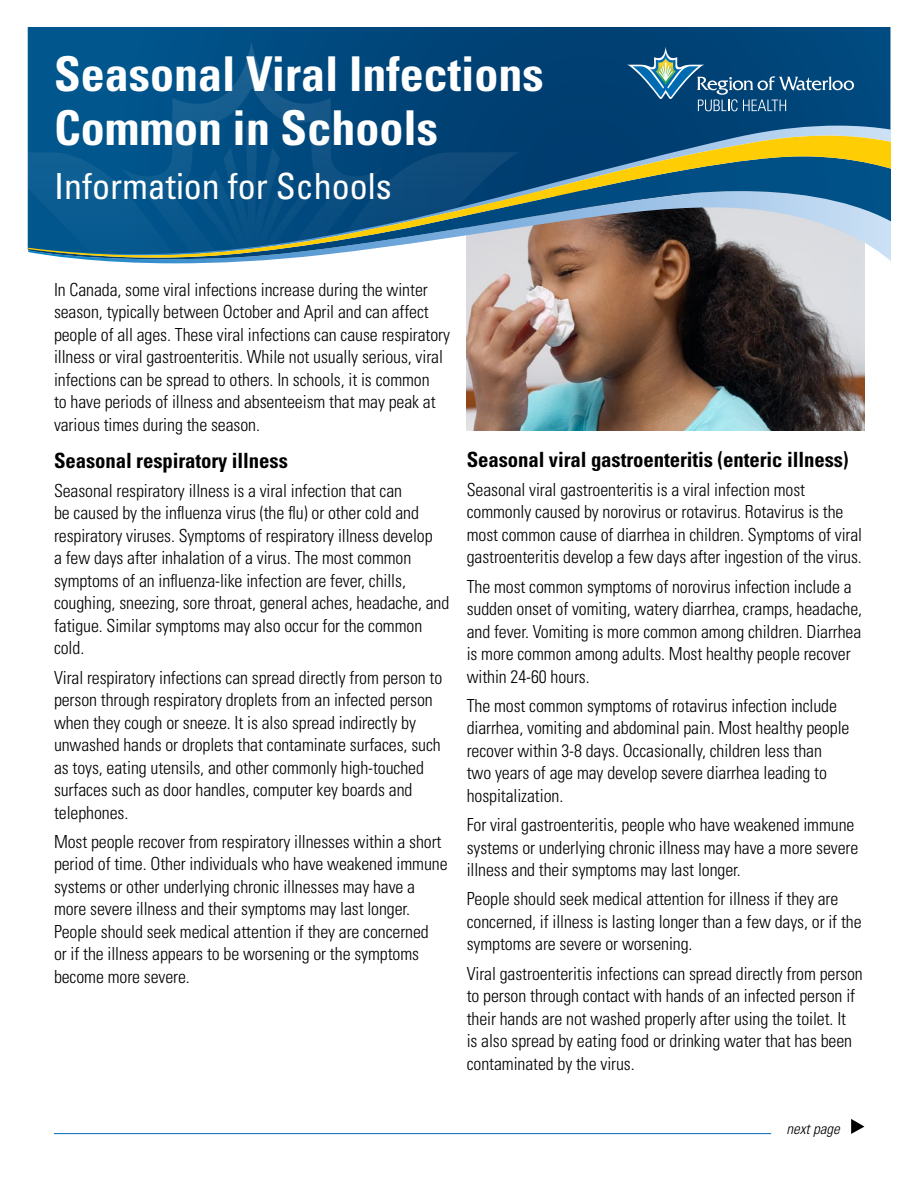
<style>
.page{position:relative;width:918px;height:1188px;background:#fff}
.page>*{position:absolute;margin:0;border:0;box-sizing:border-box;transform-origin:0 0}
.t1{font:700 condensed 48px/54px "Univers";color:#fff}
.t2{font:condensed 36px "Univers";color:#fff}
.t3{font:700 condensed 21px "Univers LT Std";letter-spacing:-.005em;color:#000}
.t4{font:300 condensed 18px/22.5px "Univers LT Std";letter-spacing:-.005em;color:#000}
.t5{font:italic 300 condensed 15px "Univers";color:#000}
</style>
<div class="page">
<img style="left:466px;top:263px;width:398px;height:168px">
<svg style="left:28px;top:27px;width:862px;height:99px;background:#004478"></svg>
<svg style="left:28px;top:41px;width:492px;height:90px;background:#024d82"></svg>
<svg style="left:195px;top:118px;width:114px;height:8px"></svg>
<svg style="left:81px;top:259px;width:810px;height:4px"></svg>
<svg style="left:37px;top:126px;width:854px;height:5px;background:#155687"></svg>
<svg style="left:28px;top:131px;width:863px;height:127px;background:#406f86"></svg>
<svg style="left:627px;top:47px;width:227px;height:64px;background:#1c5a87"></svg>
<svg style="left:851px;top:1119px;width:13px;height:15px"></svg>
<hr style="left:54px;top:1133px;width:717px;height:1px;background:#006ab6">
<h1 class="t1" style="left:54px;top:46px;width:491px">Seasonal Viral Infections<br>Common in Schools</h1>
<h1 class="t2" style="left:54px;top:164px;width:339px">Information for Schools</h1>
<p class="t4" style="left:54px;top:278px;width:398px">In Canada, some viral infections increase during the winter season, typically between October and April and can affect people of all ages. These viral infections can cause respiratory illness or viral gastroenteritis. While not usually serious, viral infections can be spread to others. In schools, it is common<br>to have periods of illness and absenteeism that may peak at various times during the season.</p>
<h2 class="t3" style="left:54px;top:447px;width:235px">Seasonal respiratory illness</h2>
<p class="t4" style="left:54px;top:479px;width:397px">Seasonal respiratory illness is a viral infection that can<br>be caused by the influenza virus (the flu) or other cold and respiratory viruses. Symptoms of respiratory illness develop<br>a few days after inhalation of a virus. The most common symptoms of an influenza-like infection are fever, chills, coughing, sneezing, sore throat, general aches, headache, and fatigue. Similar symptoms may also occur for the common cold.</p>
<p class="t4" style="left:54px;top:666px;width:390px">Viral respiratory infections can spread directly from person to person through respiratory droplets from an infected person when they cough or sneeze. It is also spread indirectly by unwashed hands or droplets that contaminate surfaces, such as toys, eating utensils, and other commonly high-touched surfaces such as door handles, computer key boards and telephones.</p>
<p class="t4" style="left:54px;top:830px;width:395px">Most people recover from respiratory illnesses within a short period of time. Other individuals who have weakened immune systems or other underlying chronic illnesses may have a more severe illness and their symptoms may last longer.<br>People should seek medical attention if they are concerned<br>or if the illness appears to be worsening or the symptoms become more severe.</p>
<h2 class="t3" style="left:467px;top:446px;width:384px">Seasonal viral gastroenteritis (enteric illness)</h2>
<p class="t4" style="left:467px;top:478px;width:397px">Seasonal viral gastroenteritis is a viral infection most commonly caused by norovirus or rotavirus. Rotavirus is the most common cause of diarrhea in children. Symptoms of viral gastroenteritis develop a few days after ingestion of the virus.</p>
<p class="t4" style="left:467px;top:575px;width:397px">The most common symptoms of norovirus infection include a sudden onset of vomiting, watery diarrhea, cramps, headache, and fever. Vomiting is more common among children. Diarrhea is more common among adults. Most healthy people recover within 24-60 hours.</p>
<p class="t4" style="left:467px;top:694px;width:384px">The most common symptoms of rotavirus infection include diarrhea, vomiting and abdominal pain. Most healthy people recover within 3-8 days. Occasionally, children less than two years of age may develop severe diarrhea leading to hospitalization.</p>
<p class="t4" style="left:467px;top:814px;width:393px">For viral gastroenteritis, people who have weakened immune systems or underlying chronic illness may have a more severe illness and their symptoms may last longer.</p>
<p class="t4" style="left:467px;top:888px;width:396px">People should seek medical attention for illness if they are concerned, if illness is lasting longer than a few days, or if the symptoms are severe or worsening.</p>
<p class="t4" style="left:467px;top:962px;width:398px">Viral gastroenteritis infections can spread directly from person to person through contact with hands of an infected person if their hands are not washed properly after using the toilet. It<br>is also spread by eating food or drinking water that has been contaminated by the virus.</p>
<p class="t5" style="left:786px;top:1120px;width:55px">next page</p>
</div>
